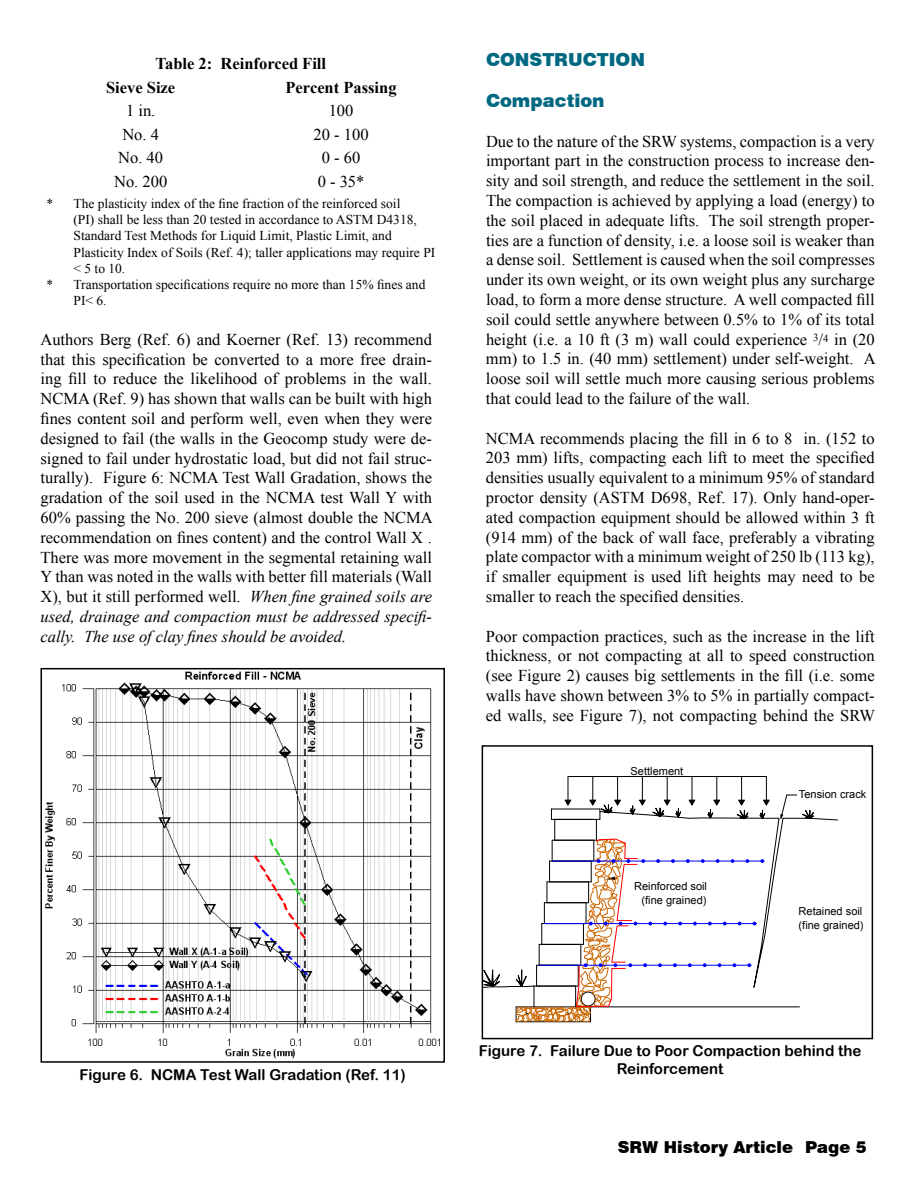
<style>
.page{position:relative;width:918px;height:1188px;background:#fff}
.page>*{position:absolute;margin:0;border:0;box-sizing:border-box;transform-origin:0 0}
.t1{font:900 18px "Swiss 721 BT";color:#006881}
.t2{font:16.5px/19.8px "Times New Roman";color:#000;text-align:justify}
.t3{font:700 16.5px/24px "Times New Roman";color:#000}
.t4{font:900 16.5px "Swiss 721 BT";color:#000}
.t5{font:15px/18px "Arial Rounded MT Bold";color:#000;text-align:center}
.t6{font:13.5px "Times New Roman";color:#000}
.t7{font:11.1px/14px "Arial";color:#000}
.s1{font-style:italic}
</style>
<div class="page">
<img style="left:45px;top:671px;width:395px;height:388px">
<div style="left:40px;top:668px;width:405px;height:395px;border:2px solid #000"></div>
<svg style="left:485px;top:776px;width:340px;height:247px"></svg>
<div style="left:482px;top:745px;width:391px;height:294px;border:2px solid #000"></div>
<p class="t3" style="left:106px;top:51px;width:222px;text-indent:50px">Table 2: Reinforced Fill<br>Sieve Size</p>
<p class="t3" style="left:286px;top:75px;width:113px">Percent Passing</p>
<p class="t2" style="left:126px;top:101px;width:31px">1 in.</p>
<p class="t2" style="left:329px;top:101px;width:26px">100</p>
<p class="t2" style="left:122px;top:124px;width:38px">No. 4</p>
<p class="t2" style="left:314px;top:124px;width:56px">20 - 100</p>
<p class="t2" style="left:118px;top:148px;width:46px">No. 40</p>
<p class="t2" style="left:322px;top:148px;width:40px">0 - 60</p>
<p class="t2" style="left:114px;top:171px;width:55px">No. 200</p>
<p class="t2" style="left:318px;top:171px;width:48px">0 - 35*</p>
<p class="t6" style="left:46px;top:194px;width:355px">* The plasticity index of the fine fraction of the reinforced soil</p>
<p class="t6" style="left:74px;top:211px;width:345px">(PI) shall be less than 20 tested in accordance to ASTM D4318,</p>
<p class="t6" style="left:74px;top:227px;width:320px">Standard Test Methods for Liquid Limit, Plastic Limit, and</p>
<p class="t6" style="left:74px;top:243px;width:363px">Plasticity Index of Soils (Ref. 4); taller applications may require PI</p>
<p class="t6" style="left:74px;top:259px;width:53px">&lt; 5 to 10.</p>
<p class="t6" style="left:46px;top:275px;width:380px">* Transportation specifications require no more than 15% fines and</p>
<p class="t6" style="left:74px;top:292px;width:35px">PI&lt; 6.</p>
<p class="t2" style="left:40px;top:329px;width:394px">Authors Berg (Ref. 6) and Koerner (Ref. 13) recommend that this specification be converted to a more free drain&shy;ing fill to reduce the likelihood of problems in the wall.<br>NCMA (Ref. 9) has shown that walls can be built with high fines content soil and perform well, even when they were designed to fail (the walls in the Geocomp study were de&shy;signed to fail under hydrostatic load, but did not fail struc&shy;turally). Figure 6: NCMA Test Wall Gradation, shows the gradation of the soil used in the NCMA test Wall Y with 60% passing the No. 200 sieve (almost double the NCMA recommendation on fines content) and the control Wall X .<br>There was more movement in the segmental retaining wall Y than was noted in the walls with better fill materials (Wall X), but it still performed well. <span class="s1">When fine grained soils are used, drainage and compaction must be addressed specifi&shy;cally. The use of clay fines should be avoided.</span></p>
<p class="t1" style="left:486px;top:48px;width:161px">CONSTRUCTION</p>
<p class="t1" style="left:486px;top:90px;width:120px">Compaction</p>
<p class="t2" style="left:486px;top:131px;width:391px">Due to the nature of the SRW systems, compaction is a very important part in the construction process to increase den&shy;sity and soil strength, and reduce the settlement in the soil.<br>The compaction is achieved by applying a load (energy) to the soil placed in adequate lifts. The soil strength proper&shy;ties are a function of density, i.e. a loose soil is weaker than a dense soil. Settlement is caused when the soil compresses under its own weight, or its own weight plus any surcharge load, to form a more dense structure. A well compacted fill soil could settle anywhere between 0.5% to 1% of its total height (i.e. a 10 ft (3 m) wall could experience <sup>3</sup>/<sup>4</sup> in (20 mm) to 1.5 in. (40 mm) settlement) under self-weight. A loose soil will settle much more causing serious problems that could lead to the failure of the wall.</p>
<p class="t2" style="left:486px;top:428px;width:390px">NCMA recommends placing the fill in 6 to 8 in. (152 to 203 mm) lifts, compacting each lift to meet the specified densities usually equivalent to a minimum 95% of standard proctor density (ASTM D698, Ref. 17). Only hand-oper&shy;ated compaction equipment should be allowed within 3 ft (914 mm) of the back of wall face, preferably a vibrating plate compactor with a minimum weight of 250 lb (113 kg), if smaller equipment is used lift heights may need to be smaller to reach the specified densities.</p>
<p class="t2" style="left:486px;top:626px;width:391px">Poor compaction practices, such as the increase in the lift thickness, or not compacting at all to speed construction (see Figure 2) causes big settlements in the fill (i.e. some walls have shown between 3% to 5% in partially compact&shy;ed walls, see Figure 7), not compacting behind the SRW</p>
<p class="t7" style="left:631px;top:764px;width:54px">Settlement</p>
<p class="t7" style="left:634px;top:878px;width:74px;line-height:14.7px;text-align:right">Reinforced soil (fine grained)</p>
<p class="t7" style="left:799px;top:787px;width:69px">Tension crack</p>
<p class="t7" style="left:799px;top:904px;width:67px">Retained soil (fine grained)</p>
<p class="t5" style="left:79px;top:1066px;width:328px">Figure 6. NCMA Test Wall Gradation (Ref. 11)</p>
<p class="t5" style="left:479px;top:1041px;width:384px">Figure 7. Failure Due to Poor Compaction behind the<br>Reinforcement</p>
<p class="t4" style="left:618px;top:1137px;width:250px">SRW History Article Page 5</p>
</div>
